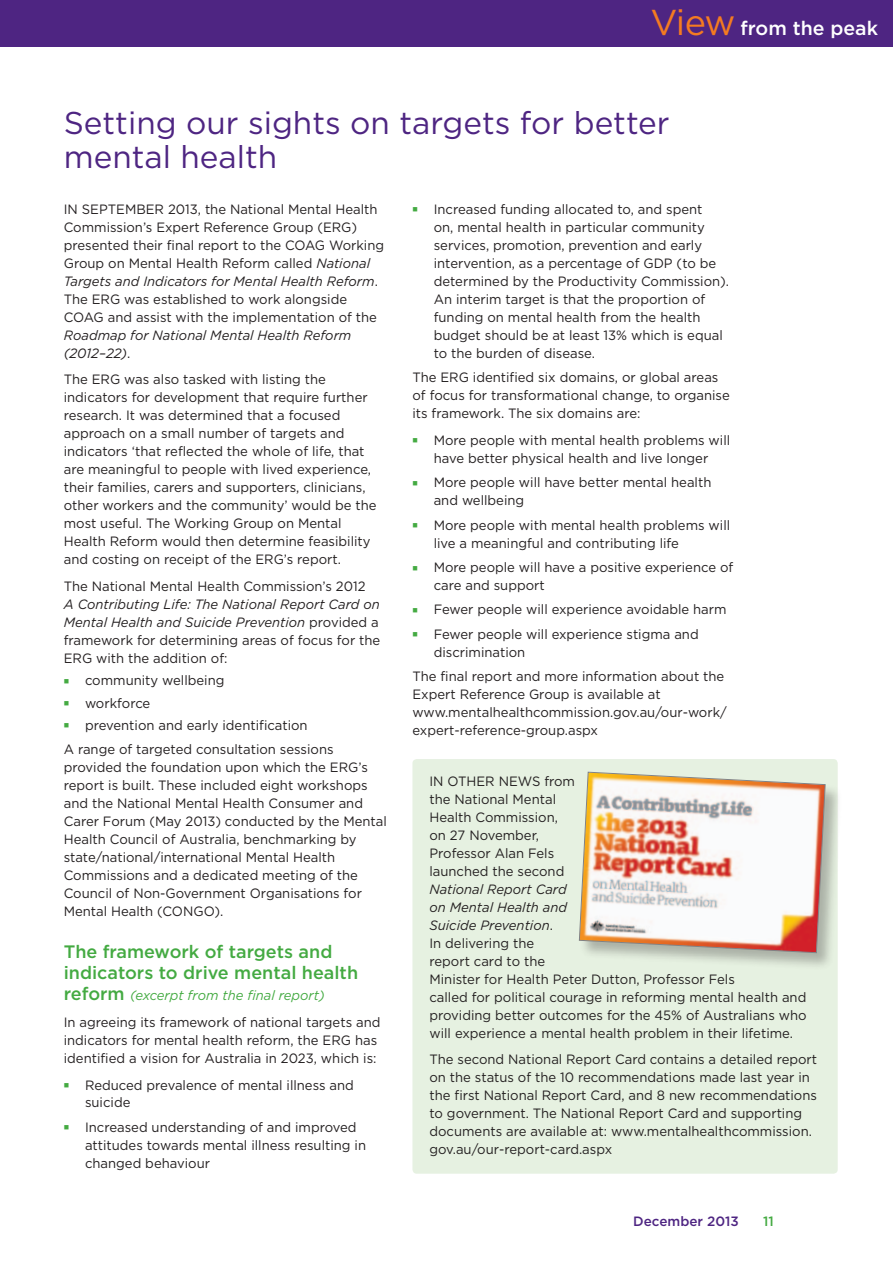
<style>
.page{position:relative;width:893px;height:1263px;background:#fff}
.page>*{position:absolute;margin:0;border:0;box-sizing:border-box;transform-origin:0 0}
.Heading_1{font:31.5px/34.5px "Gotham";color:#4e2582}
.t1{font:500 19.5px "Gotham";color:#fff}
.Subheads{font:500 18px/21px "Gotham";color:#44aa42}
.Body_copy{font:13.5px/18px "Gotham";color:#231f20}
.Subheads-2{font:italic 13.5px "Gotham";color:#44aa42}
.t2{font:500 13.5px "Gotham";color:#4e2582}
.t3{font:500 13.5px "Gotham";color:#44aa42}
.s1{font-weight:400;font-size:36px;color:#f47b21}
.s2{font-style:italic}
.s3{font-weight:500;font-style:normal;font-size:18px}
</style>
<div class="page">
<div style="left:0;top:0;width:893px;height:47px;background:#4e2582"></div>
<div style="left:412px;top:759px;width:426px;height:415px;background:#e6f1e1;border-radius:4px"></div>
<div style="left:579px;top:771px;width:264px;height:199px;background:#231f20;opacity:.3"></div>
<img style="left:579px;top:772px;width:247px;height:181px">
<h2 class="t1" style="left:650px;top:17px;width:229px"><span class="s1">View</span> from the peak</h2>
<p class="Heading_1" style="left:64px;top:105px;width:607px">Setting our sights on targets for better mental health</p>
<p class="Body_copy" style="left:64px;top:200px;width:322px">IN SEPTEMBER 2013, the National Mental Health Commission’s Expert Reference Group (ERG) presented their final report to the COAG Working Group on Mental Health Reform called <span class="s2">National Targets and Indicators for Mental Health Reform</span>.<br>The ERG was established to work alongside COAG and assist with the implementation of the <span class="s2">Roadmap for National Mental Health Reform (2012–22)</span>.</p>
<p class="Body_copy" style="left:64px;top:370px;width:314px">The ERG was also tasked with listing the indicators for development that require further research. It was determined that a focused approach on a small number of targets and indicators ‘that reflected the whole of life, that are meaningful to people with lived experience, their families, carers and supporters, clinicians, other workers and the community’ would be the most useful. The Working Group on Mental Health Reform would then determine feasibility and costing on receipt of the ERG’s report.</p>
<p class="Body_copy" style="left:64px;top:577px;width:318px">The National Mental Health Commission’s 2012<br><span class="s2">A Contributing Life: The National Report Card on Mental Health and Suicide Prevention</span> provided a framework for determining areas of focus for the ERG with the addition of:</p>
<p class="Body_copy" style="left:85px;top:671px;width:141px">community wellbeing</p>
<p class="Body_copy" style="left:85px;top:693px;width:67px">workforce</p>
<p class="Body_copy" style="left:85px;top:716px;width:224px">prevention and early identification</p>
<p class="Body_copy" style="left:64px;top:740px;width:325px">A range of targeted consultation sessions provided the foundation upon which the ERG’s report is built. These included eight workshops and the National Mental Health Consumer and Carer Forum (May 2013) conducted by the Mental Health Council of Australia, benchmarking by state/national/international Mental Health Commissions and a dedicated meeting of the Council of Non-Government Organisations for Mental Health (CONGO).</p>
<p class="Subheads" style="left:64px;top:941px;width:296px">The framework of targets and indicators to drive mental health</p>
<p class="Subheads-2" style="left:64px;top:988px;width:263px"><span class="s3">reform</span> (excerpt from the final report)</p>
<p class="Body_copy" style="left:64px;top:1013px;width:318px">In agreeing its framework of national targets and indicators for mental health reform, the ERG has identified a vision for Australia in 2023, which is:</p>
<p class="Body_copy" style="left:85px;top:1075px;width:270px">Reduced prevalence of mental illness and suicide</p>
<p class="Body_copy" style="left:85px;top:1118px;width:283px">Increased understanding of and improved attitudes towards mental illness resulting in changed behaviour</p>
<p class="Body_copy" style="left:434px;top:200px;width:297px">Increased funding allocated to, and spent<br>on, mental health in particular community services, promotion, prevention and early intervention, as a percentage of GDP (to be determined by the Productivity Commission).<br>An interim target is that the proportion of funding on mental health from the health budget should be at least 13% which is equal to the burden of disease.</p>
<p class="Body_copy" style="left:412px;top:368px;width:319px">The ERG identified six domains, or global areas of focus for transformational change, to organise its framework. The six domains are:</p>
<p class="Body_copy" style="left:434px;top:431px;width:298px">More people with mental health problems will have better physical health and live longer</p>
<p class="Body_copy" style="left:434px;top:473px;width:279px">More people will have better mental health and wellbeing</p>
<p class="Body_copy" style="left:434px;top:516px;width:298px">More people with mental health problems will live a meaningful and contributing life</p>
<p class="Body_copy" style="left:434px;top:558px;width:301px">More people will have a positive experience of care and support</p>
<p class="Body_copy" style="left:434px;top:600px;width:294px">Fewer people will experience avoidable harm</p>
<p class="Body_copy" style="left:434px;top:625px;width:266px">Fewer people will experience stigma and discrimination</p>
<p class="Body_copy" style="left:412px;top:667px;width:316px">The final report and more information about the Expert Reference Group is available at www.mentalhealthcommission.gov.au/our-work/ expert-reference-group.aspx</p>
<p class="Body_copy" style="left:429px;top:772px;width:379px">IN OTHER NEWS from<br>the National Mental<br>Health Commission,<br>on 27 November,<br>Professor Alan Fels<br>launched the second<br><span class="s2">National Report Card<br>on Mental Health and<br>Suicide Prevention</span>.<br>In delivering the<br>report card to the<br>Minister for Health Peter Dutton, Professor Fels<br>called for political courage in reforming mental health and providing better outcomes for the 45% of Australians who will experience a mental health problem in their lifetime.</p>
<p class="Body_copy" style="left:429px;top:1050px;width:389px">The second National Report Card contains a detailed report on the status of the 10 recommendations made last year in the first National Report Card, and 8 new recommendations to government. The National Report Card and supporting documents are available at: www.mentalhealthcommission. gov.au/our-report-card.aspx</p>
<p class="t2" style="left:633px;top:1213px;width:107px">December 2013</p>
<p class="t3" style="left:763px;top:1213px;width:12px">11</p>
</div>
